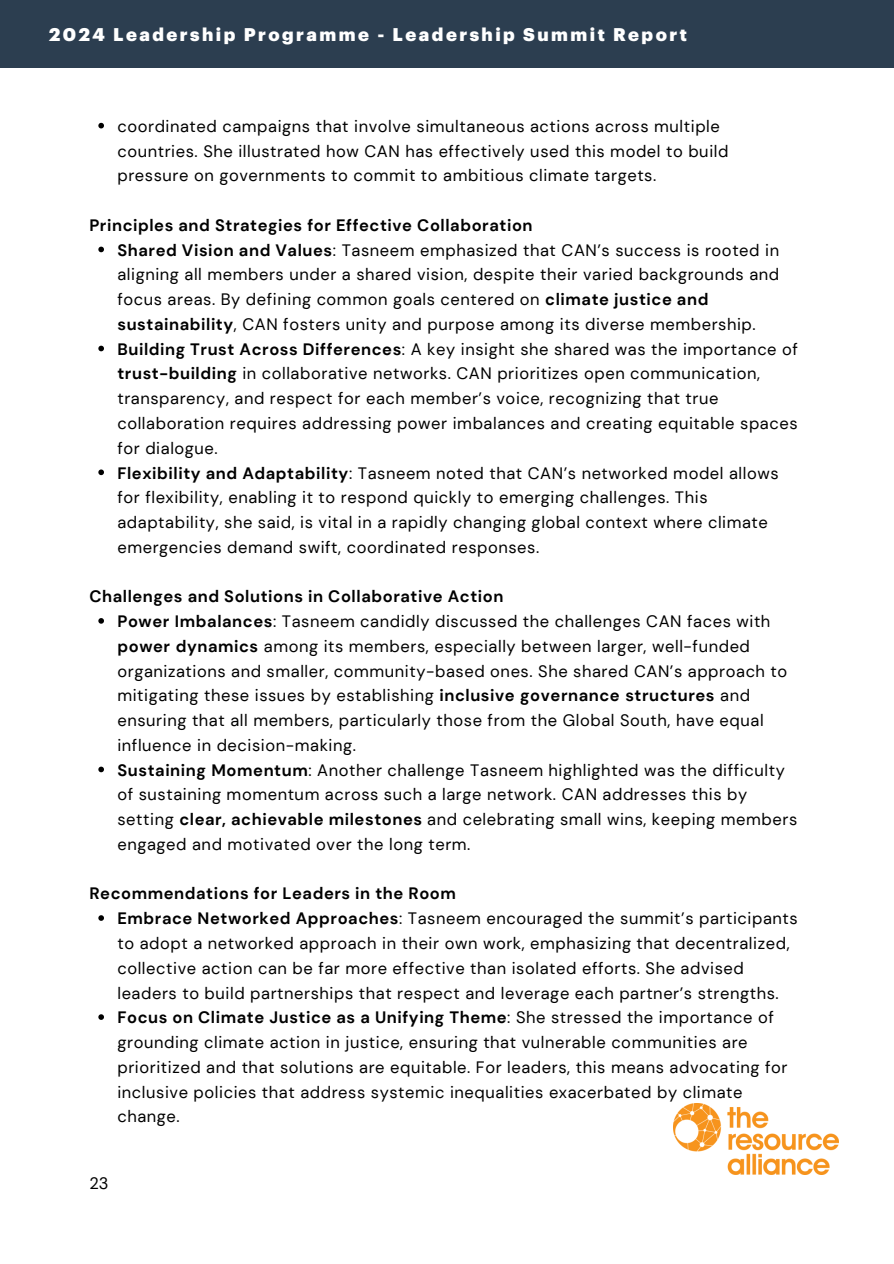
<style>
.page{position:relative;width:894px;height:1264px;background:#fff}
.page>*{position:absolute;margin:0;border:0;box-sizing:border-box;transform-origin:0 0}
.t1{font:900 18px "Graphik";letter-spacing:.135em;color:#fff}
.t2{font:16.5px/24.8px "DM Sans";letter-spacing:.035em;color:#000}
.t3{font:700 16.5px "DM Sans";letter-spacing:.035em;color:#000}
.s1{font-weight:700}
</style>
<div class="page">
<svg style="left:98px;top:123px;width:6px;height:5px"></svg>
<svg style="left:98px;top:247px;width:6px;height:5px"></svg>
<svg style="left:98px;top:346px;width:6px;height:5px"></svg>
<svg style="left:98px;top:469px;width:6px;height:6px"></svg>
<svg style="left:98px;top:618px;width:6px;height:5px"></svg>
<svg style="left:98px;top:766px;width:6px;height:6px"></svg>
<svg style="left:98px;top:915px;width:6px;height:5px"></svg>
<svg style="left:98px;top:1014px;width:6px;height:5px"></svg>
<div style="left:0;top:0;width:893px;height:68px;background:#2c3e50"></div>
<img style="left:673px;top:1103px;width:165px;height:71px">
<p class="t1" style="left:49px;top:26px;width:639px">2024 Leadership Programme - Leadership Summit Report</p>
<h1 class="t2" style="left:117px;top:114px;width:612px">coordinated campaigns that involve simultaneous actions across multiple countries. She illustrated how CAN has effectively used this model to build pressure on governments to commit to ambitious climate targets.</h1>
<p class="t3" style="left:89px;top:214px;width:444px">Principles and Strategies for Effective Collaboration</p>
<h1 class="t2" style="left:117px;top:238px;width:663px"><span class="s1">Shared Vision and Values</span>: Tasneem emphasized that CAN’s success is rooted in aligning all members under a shared vision, despite their varied backgrounds and focus areas. By defining common goals centered on <span class="s1">climate justice and sustainability</span>, CAN fosters unity and purpose among its diverse membership.</h1>
<p class="t2" style="left:117px;top:337px;width:682px"><span class="s1">Building Trust Across Differences</span>: A key insight she shared was the importance of <span class="s1">trust-building</span> in collaborative networks. CAN prioritizes open communication, transparency, and respect for each member’s voice, recognizing that true collaboration requires addressing power imbalances and creating equitable spaces for dialogue.</p>
<p class="t2" style="left:117px;top:460px;width:662px"><span class="s1">Flexibility and Adaptability</span>: Tasneem noted that CAN’s networked model allows for flexibility, enabling it to respond quickly to emerging challenges. This adaptability, she said, is vital in a rapidly changing global context where climate emergencies demand swift, coordinated responses.</p>
<p class="t3" style="left:89px;top:586px;width:415px">Challenges and Solutions in Collaborative Action</p>
<h1 class="t2" style="left:117px;top:609px;width:671px"><span class="s1">Power Imbalances</span>: Tasneem candidly discussed the challenges CAN faces with <span class="s1">power dynamics</span> among its members, especially between larger, well-funded organizations and smaller, community-based ones. She shared CAN’s approach to mitigating these issues by establishing <span class="s1">inclusive governance structures</span> and ensuring that all members, particularly those from the Global South, have equal influence in decision-making.</h1>
<p class="t2" style="left:117px;top:757px;width:681px"><span class="s1">Sustaining Momentum</span>: Another challenge Tasneem highlighted was the difficulty of sustaining momentum across such a large network. CAN addresses this by setting <span class="s1">clear, achievable milestones</span> and celebrating small wins, keeping members engaged and motivated over the long term.</p>
<p class="t3" style="left:89px;top:883px;width:368px">Recommendations for Leaders in the Room</p>
<h1 class="t2" style="left:117px;top:906px;width:681px"><span class="s1">Embrace Networked Approaches</span>: Tasneem encouraged the summit’s participants to adopt a networked approach in their own work, emphasizing that decentralized, collective action can be far more effective than isolated efforts. She advised leaders to build partnerships that respect and leverage each partner’s strengths.</h1>
<p class="t2" style="left:117px;top:1005px;width:671px"><span class="s1">Focus on Climate Justice as a Unifying Theme</span>: She stressed the importance of grounding climate action in justice, ensuring that vulnerable communities are prioritized and that solutions are equitable. For leaders, this means advocating for inclusive policies that address systemic inequalities exacerbated by climate change.</p>
<p class="t2" style="left:89px;top:1171px;width:21px">23</p>
</div>
